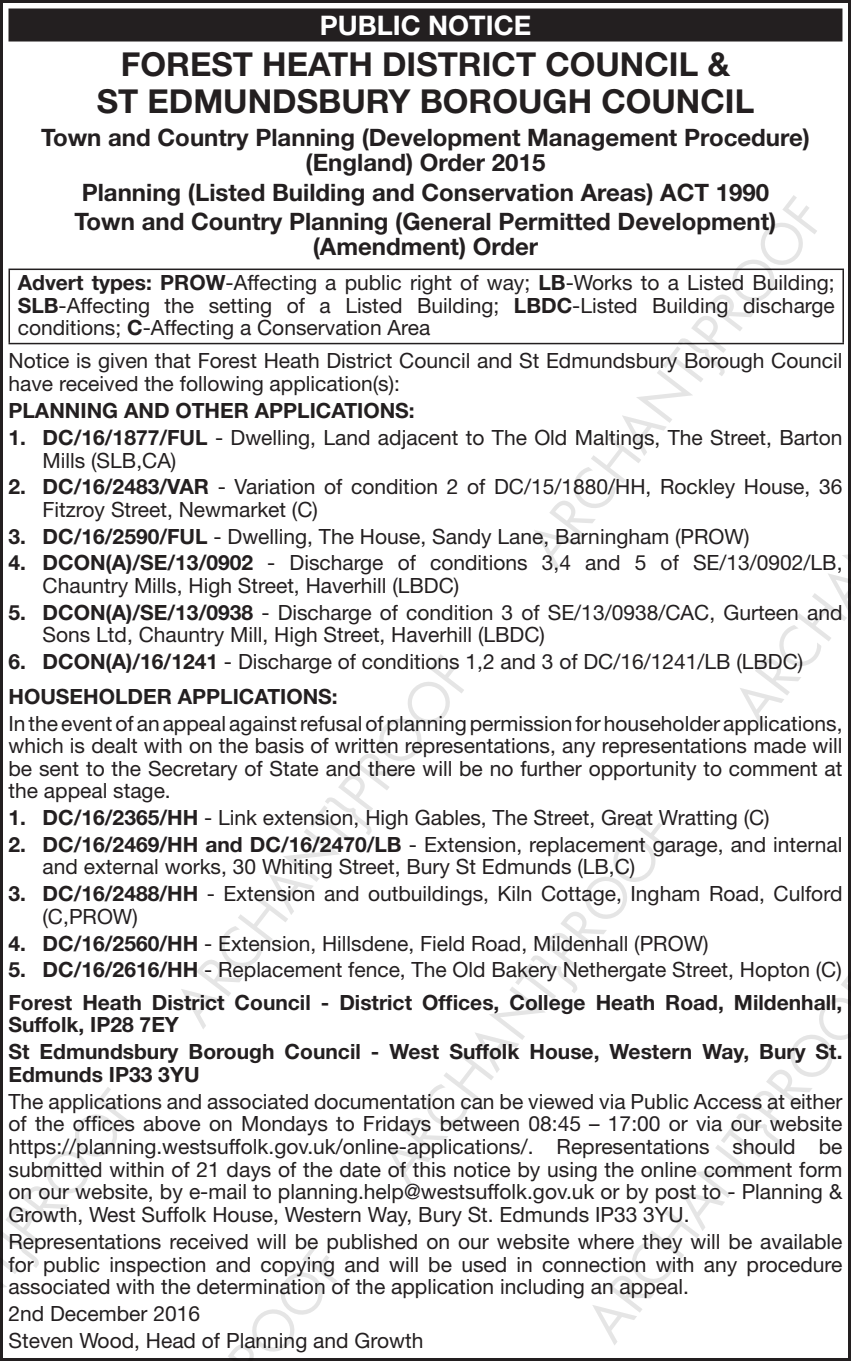
<style>
.page{position:relative;width:851px;height:1361px;background:#fff}
.page>*{position:absolute;margin:0;border:0;box-sizing:border-box;transform-origin:0 0}
.t1{font:700 33px/36.9px "Mmdqcg Helvetica Neue";color:#231f20;text-align:center}
.t2{font:700 27px "Mmdqcg Helvetica Neue";color:#fff}
.t3{font:700 24px/24.9px "Mmdqcg Helvetica Neue";color:#231f20;text-align:center}
.t4{font:21px/22.5px "Jlldpr Helvetica Neue";color:#231f20}
.t5{font:700 21px/22.8px "Mmdqcg Helvetica Neue";color:#231f20}
.s1{font-family:"Mmdqcg Helvetica Neue";font-weight:700}
</style>
<div class="page">
<img style="left:0;top:0;width:850px;height:1361px">
<p class="t2" style="left:319px;top:15px;width:213px">PUBLIC NOTICE</p>
<h1 class="t1" style="left:97px;top:49px;width:659px">FOREST HEATH DISTRICT COUNCIL &amp;<br>ST EDMUNDSBURY BOROUGH COUNCIL</h1>
<p class="t3" style="left:41px;top:128px;width:770px">Town and Country Planning (Development Management Procedure) (England) Order 2015</p>
<p class="t3" style="left:75px;top:180px;width:703px;line-height:29.1px;text-align:left">Planning (Listed Building and Conservation Areas) ACT 1990<br>Town and Country Planning (General Permitted Development)</p>
<p class="t3" style="left:313px;top:236px;width:227px">(Amendment) Order</p>
<p class="t4" style="left:18px;top:273px;width:818px;text-align:justify"><span class="s1">Advert types: PROW</span>-Affecting a public right of way; <span class="s1">LB</span>-Works to a Listed Building; <span class="s1">SLB</span>-Affecting the setting of a Listed Building; <span class="s1">LBDC</span>-Listed Building discharge conditions; <span class="s1">C</span>-Affecting a Conservation Area</p>
<p class="t4" style="left:9px;top:350px;width:835px;line-height:23.4px">Notice is given that Forest Heath District Council and St Edmundsbury Borough Council have received the following application(s):</p>
<p class="t5" style="left:9px;top:401px;width:408px">PLANNING AND OTHER APPLICATIONS:</p>
<p class="t4" style="left:43px;top:428px;width:801px;text-indent:-34px"><span class="s1">1. DC/16/1877/FUL</span> - Dwelling, Land adjacent to The Old Maltings, The Street, Barton<br>Mills (SLB,CA)</p>
<p class="t4" style="left:43px;top:477px;width:801px;text-indent:-34px"><span class="s1">2. DC/16/2483/VAR</span> - Variation of condition 2 of DC/15/1880/HH, Rockley House, 36<br>Fitzroy Street, Newmarket (C)</p>
<p class="t4" style="left:8px;top:526px;width:742px"><span class="s1">3. DC/16/2590/FUL</span> - Dwelling, The House, Sandy Lane, Barningham (PROW)</p>
<p class="t4" style="left:43px;top:553px;width:801px;text-indent:-34px"><span class="s1">4. DCON(A)/SE/13/0902</span> - Discharge of conditions 3,4 and 5 of SE/13/0902/LB,<br>Chauntry Mills, High Street, Haverhill (LBDC)</p>
<p class="t4" style="left:43px;top:602px;width:801px;text-indent:-34px"><span class="s1">5. DCON(A)/SE/13/0938</span> - Discharge of condition 3 of SE/13/0938/CAC, Gurteen and<br>Sons Ltd, Chauntry Mill, High Street, Haverhill (LBDC)</p>
<p class="t4" style="left:8px;top:652px;width:796px"><span class="s1">6. DCON(A)/16/1241</span> - Discharge of conditions 1,2 and 3 of DC/16/1241/LB (LBDC)</p>
<p class="t5" style="left:8px;top:687px;width:331px">HOUSEHOLDER APPLICATIONS:</p>
<p class="t4" style="left:8px;top:714px;width:835px;text-align:justify">In the event of an appeal against refusal of planning permission for householder applications, which is dealt with on the basis of written representations, any representations made will be sent to the Secretary of State and there will be no further opportunity to comment at the appeal stage.</p>
<p class="t4" style="left:9px;top:808px;width:762px"><span class="s1">1. DC/16/2365/HH</span> - Link extension, High Gables, The Street, Great Wratting (C)</p>
<p class="t4" style="left:43px;top:835px;width:801px;text-indent:-34px"><span class="s1">2. DC/16/2469/HH and DC/16/2470/LB</span> - Extension, replacement garage, and internal and external works, 30 Whiting Street, Bury St Edmunds (LB,C)</p>
<p class="t4" style="left:43px;top:884px;width:801px;text-indent:-34px"><span class="s1">3. DC/16/2488/HH</span> - Extension and outbuildings, Kiln Cottage, Ingham Road, Culford (C,PROW)</p>
<p class="t4" style="left:8px;top:933px;width:701px"><span class="s1">4. DC/16/2560/HH</span> - Extension, Hillsdene, Field Road, Mildenhall (PROW)</p>
<p class="t4" style="left:8px;top:960px;width:834px"><span class="s1">5. DC/16/2616/HH</span> - Replacement fence, The Old Bakery Nethergate Street, Hopton (C)</p>
<p class="t5" style="left:9px;top:992px;width:835px">Forest Heath District Council - District Offices, College Heath Road, Mildenhall,<br>Suffolk, IP28 7EY</p>
<p class="t5" style="left:9px;top:1042px;width:835px">St Edmundsbury Borough Council - West Suffolk House, Western Way, Bury St.<br>Edmunds IP33 3YU</p>
<p class="t4" style="left:9px;top:1091px;width:835px;text-align:justify">The applications and associated documentation can be viewed via Public Access at either of the offices above on Mondays to Fridays between 08:45 – 17:00 or via our website https://planning.westsuffolk.gov.uk/online-applications/. Representations should be submitted within of 21 days of the date of this notice by using the online comment form on our website, by e-mail to planning.help@westsuffolk.gov.uk or by post to - Planning &amp; Growth, West Suffolk House, Western Way, Bury St. Edmunds IP33 3YU.</p>
<p class="t4" style="left:9px;top:1232px;width:835px;text-align:justify">Representations received will be published on our website where they will be available for public inspection and copying and will be used in connection with any procedure associated with the determination of the application including an appeal.</p>
<p class="t4" style="left:9px;top:1302px;width:416px;line-height:27px">2nd December 2016<br>Steven Wood, Head of Planning and Growth</p>
</div>
